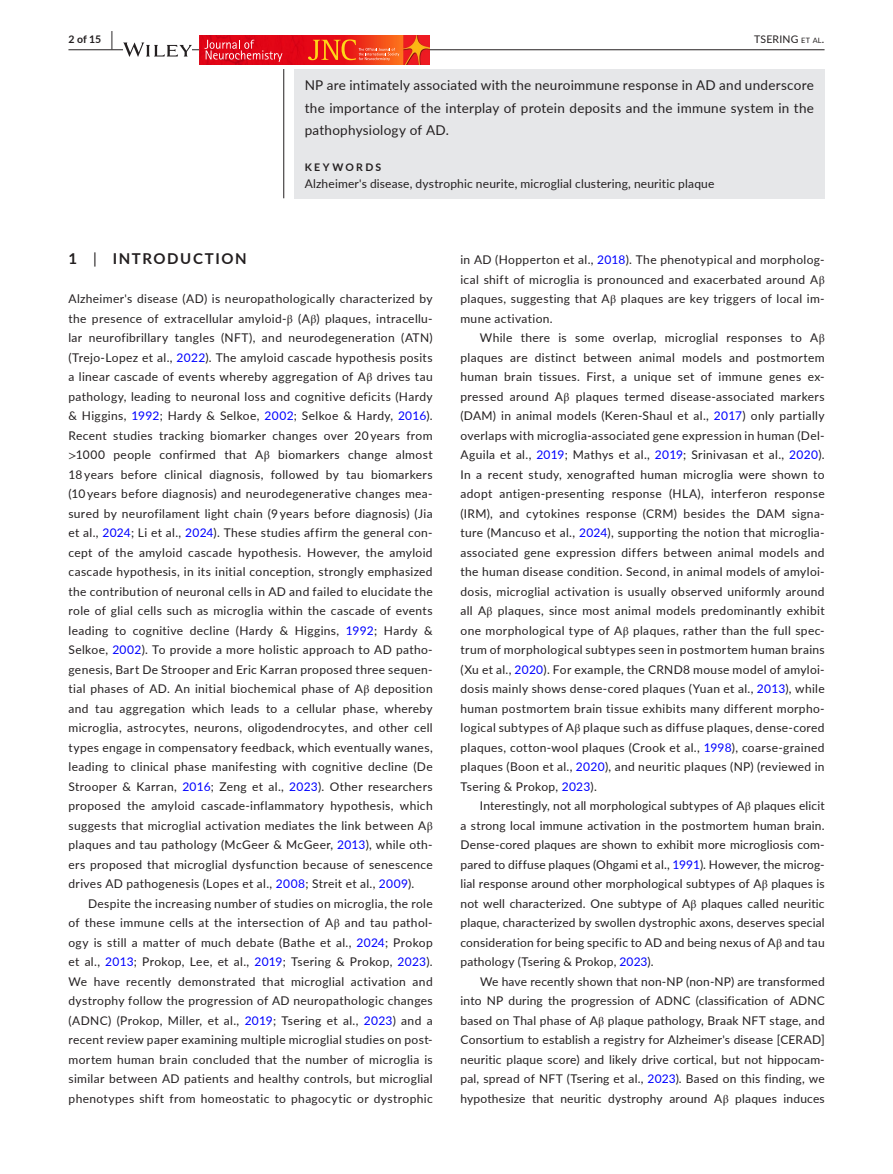
<style>
.page{position:relative;width:893px;height:1174px;background:#fff}
.page>*{position:absolute;margin:0;border:0;box-sizing:border-box;transform-origin:0 0}
.t1{font:700 15px "Lato";letter-spacing:.105em;color:#231f20}
.t2{font:13.5px/22.5px "Lato";letter-spacing:.02em;color:#231f20;text-align:justify}
.t3{font:12px/19.5px "Lato";letter-spacing:.02em;color:#231f20;text-align:justify}
.t4{font:700 10.5px "Lato";letter-spacing:.22em;color:#231f20}
.t5{font:10.5px "Lato";letter-spacing:.02em;color:#231f20}
.s1{font-size:19.5px}
.s2{font-size:7.35px}
.s3{font-weight:400}
.s4{font-family:"STIX"}
.s5{color:#00f}
</style>
<div class="page">
<hr style="left:68px;top:49px;width:756px;height:1px;background:#231f20">
<svg style="left:123px;top:42px;width:69px;height:15px"></svg>
<img style="left:200px;top:35px;width:230px;height:29px">
<svg style="left:205px;top:40px;width:77px;height:22px;background:#e32e3c"></svg>
<svg style="left:308px;top:39px;width:91px;height:22px;background:#f04d22"></svg>
<div style="left:294px;top:69px;width:530px;height:129px;background:#e6e7e9"></div>
<hr style="left:283px;top:69px;width:1px;height:129px;background:#231f20">
<p class="t4" style="left:68px;top:31px;width:46px">2 of 15 <span class="s1">|</span></p>
<p class="t5" style="left:754px;top:31px;width:72px">TSERING <span class="s2">et al</span>.</p>
<p class="t2" style="left:305px;top:74px;width:511px">NP are intimately associated with the neuroimmune response in AD and underscore the importance of the interplay of protein deposits and the immune system in the pathophysiology of AD.</p>
<p class="t4" style="left:305px;top:160px;width:78px">KEYWORDS</p>
<p class="t3" style="left:305px;top:173px;width:411px">Alzheimer's disease, dystrophic neurite, microglial clustering, neuritic plaque</p>
<p class="t1" style="left:68px;top:248px;width:180px">1 <span class="s3">|</span> INTRODUCTION</p>
<p class="t3" style="left:68px;top:288px;width:366px">Alzheimer's disease (AD) is neuropathologically characterized by the presence of extracellular amyloid-<span class="s4">β</span> (A<span class="s4">β</span>) plaques, intracellu&shy;lar neurofibrillary tangles (NFT), and neurodegeneration (ATN) (Trejo-Lopez et al., <span class="s5">2022</span>). The amyloid cascade hypothesis posits a linear cascade of events whereby aggregation of A<span class="s4">β</span> drives tau pathology, leading to neuronal loss and cognitive deficits (Hardy &amp; Higgins, <span class="s5">1992</span>; Hardy &amp; Selkoe, <span class="s5">2002</span>; Selkoe &amp; Hardy, <span class="s5">2016</span>).<br>Recent studies tracking biomarker changes over 20 years from <span class="s4">&gt;</span>1000 people confirmed that A<span class="s4">β</span> biomarkers change almost 18 years before clinical diagnosis, followed by tau biomarkers (10 years before diagnosis) and neurodegenerative changes mea&shy;sured by neurofilament light chain (9 years before diagnosis) (Jia et al., <span class="s5">2024</span>; Li et al., <span class="s5">2024</span>). These studies affirm the general con&shy;cept of the amyloid cascade hypothesis. However, the amyloid cascade hypothesis, in its initial conception, strongly emphasized the contribution of neuronal cells in AD and failed to elucidate the role of glial cells such as microglia within the cascade of events leading to cognitive decline (Hardy &amp; Higgins, <span class="s5">1992</span>; Hardy &amp; Selkoe, <span class="s5">2002</span>). To provide a more holistic approach to AD patho&shy;genesis, Bart De Strooper and Eric Karran proposed three sequen&shy;tial phases of AD. An initial biochemical phase of A<span class="s4">β</span> deposition and tau aggregation which leads to a cellular phase, whereby microglia, astrocytes, neurons, oligodendrocytes, and other cell types engage in compensatory feedback, which eventually wanes, leading to clinical phase manifesting with cognitive decline (De Strooper &amp; Karran, <span class="s5">2016</span>; Zeng et al., <span class="s5">2023</span>). Other researchers proposed the amyloid cascade-inflammatory hypothesis, which suggests that microglial activation mediates the link between A<span class="s4">β </span>plaques and tau pathology (McGeer &amp; McGeer, <span class="s5">2013</span>), while oth&shy;ers proposed that microglial dysfunction because of senescence drives AD pathogenesis (Lopes et al., <span class="s5">2008</span>; Streit et al., <span class="s5">2009</span>).</p>
<p class="t3" style="left:69px;top:893px;width:366px;text-indent:20px">Despite the increasing number of studies on microglia, the role of these immune cells at the intersection of A<span class="s4">β</span> and tau pathol&shy;ogy is still a matter of much debate (Bathe et al., <span class="s5">2024</span>; Prokop et al., <span class="s5">2013</span>; Prokop, Lee, et al., <span class="s5">2019</span>; Tsering &amp; Prokop, <span class="s5">2023</span>).<br>We have recently demonstrated that microglial activation and dystrophy follow the progression of AD neuropathologic changes (ADNC) (Prokop, Miller, et al., <span class="s5">2019</span>; Tsering et al., <span class="s5">2023</span>) and a recent review paper examining multiple microglial studies on post&shy;mortem human brain concluded that the number of microglia is similar between AD patients and healthy controls, but microglial phenotypes shift from homeostatic to phagocytic or dystrophic</p>
<p class="t3" style="left:460px;top:249px;width:366px">in AD (Hopperton et al., <span class="s5">2018</span>). The phenotypical and morpholog&shy;ical shift of microglia is pronounced and exacerbated around A<span class="s4">β </span>plaques, suggesting that A<span class="s4">β</span> plaques are key triggers of local im&shy;mune activation.</p>
<p class="t3" style="left:460px;top:327px;width:366px;text-indent:19px">While there is some overlap, microglial responses to A<span class="s4">β </span>plaques are distinct between animal models and postmortem human brain tissues. First, a unique set of immune genes ex&shy;pressed around A<span class="s4">β</span> plaques termed disease-associated markers (DAM) in animal models (Keren-Shaul et al., <span class="s5">2017</span>) only partially overlaps with microglia-associated gene expression in human (Del-Aguila et al., <span class="s5">2019</span>; Mathys et al., <span class="s5">2019</span>; Srinivasan et al., <span class="s5">2020</span>).<br>In a recent study, xenografted human microglia were shown to adopt antigen-presenting response (HLA), interferon response (IRM), and cytokines response (CRM) besides the DAM signa&shy;ture (Mancuso et al., <span class="s5">2024</span>), supporting the notion that microglia&shy;associated gene expression differs between animal models and the human disease condition. Second, in animal models of amyloi&shy;dosis, microglial activation is usually observed uniformly around all A<span class="s4">β</span> plaques, since most animal models predominantly exhibit one morphological type of A<span class="s4">β</span> plaques, rather than the full spec&shy;trum of morphological subtypes seen in postmortem human brains (Xu et al., <span class="s5">2020</span>). For example, the CRND8 mouse model of amyloi&shy;dosis mainly shows dense-cored plaques (Yuan et al., <span class="s5">2013</span>), while human postmortem brain tissue exhibits many different morpho&shy;logical subtypes of A<span class="s4">β</span> plaque such as diffuse plaques, dense-cored plaques, cotton-wool plaques (Crook et al., <span class="s5">1998</span>), coarse-grained plaques (Boon et al., <span class="s5">2020</span>), and neuritic plaques (NP) (reviewed in Tsering &amp; Prokop, <span class="s5">2023</span>).</p>
<p class="t3" style="left:460px;top:795px;width:366px;text-indent:19px">Interestingly, not all morphological subtypes of A<span class="s4">β</span> plaques elicit a strong local immune activation in the postmortem human brain.<br>Dense-cored plaques are shown to exhibit more microgliosis com&shy;pared to diffuse plaques (Ohgami et al., <span class="s5">1991</span>). However, the microg&shy;lial response around other morphological subtypes of A<span class="s4">β</span> plaques is not well characterized. One subtype of A<span class="s4">β</span> plaques called neuritic plaque, characterized by swollen dystrophic axons, deserves special consideration for being specific to AD and being nexus of A<span class="s4">β</span> and tau pathology (Tsering &amp; Prokop, <span class="s5">2023</span>).</p>
<p class="t3" style="left:460px;top:971px;width:366px;text-indent:19px">We have recently shown that non-NP (non-NP) are transformed into NP during the progression of ADNC (classification of ADNC based on Thal phase of A<span class="s4">β</span> plaque pathology, Braak NFT stage, and Consortium to establish a registry for Alzheimer's disease [CERAD] neuritic plaque score) and likely drive cortical, but not hippocam&shy;pal, spread of NFT (Tsering et al., <span class="s5">2023</span>). Based on this finding, we hypothesize that neuritic dystrophy around A<span class="s4">β</span> plaques induces</p>
</div>
